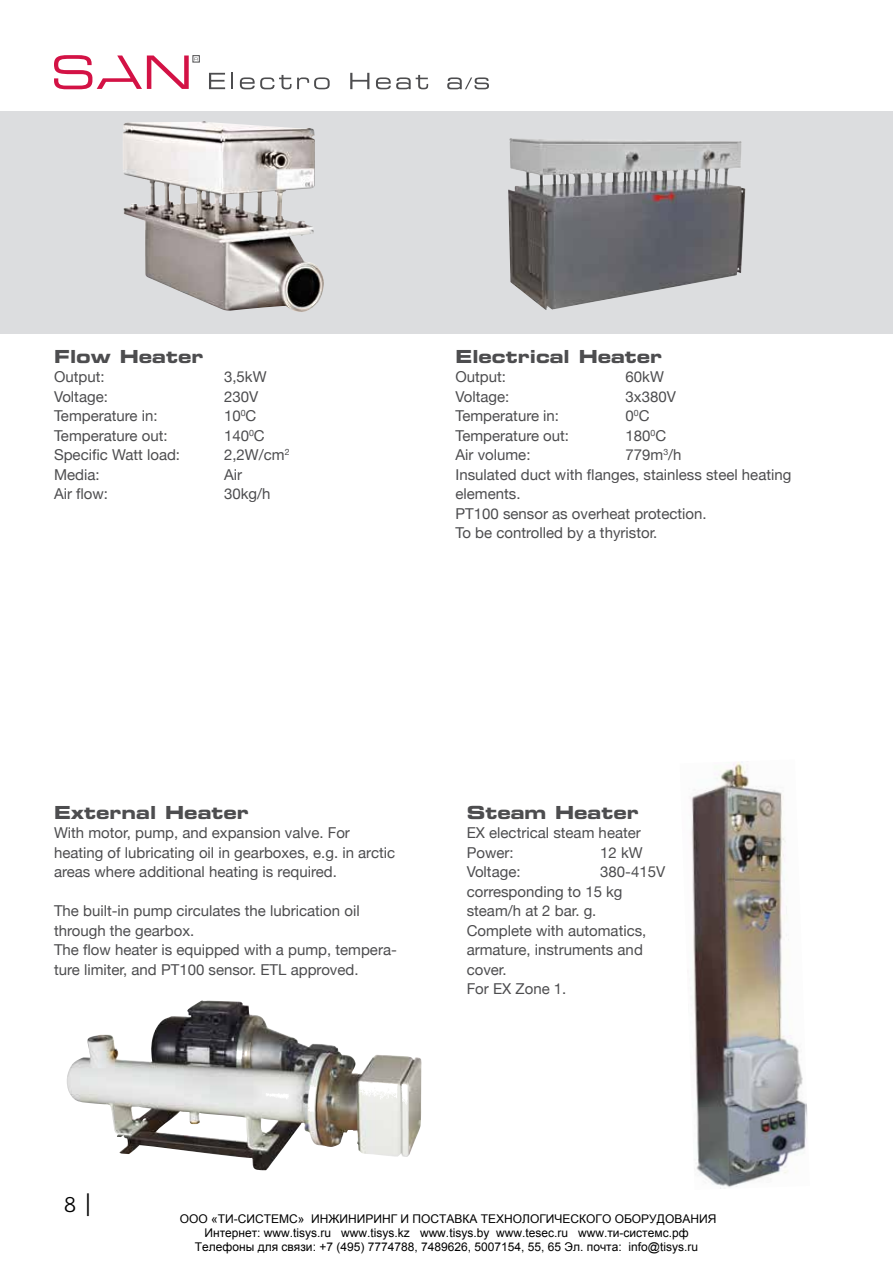
<style>
.page{position:relative;width:893px;height:1263px;background:#fff}
.page>*{position:absolute;margin:0;border:0;box-sizing:border-box;transform-origin:0 0}
.t1{font:300 21px "Aller";color:#000}
.t2{font:18px "Eurostile Bold Extended Two";color:#4d4d4f}
.t3{font:15px/19.5px "Helvetica Neue";color:#4d4d4f}
.t4{font:12px/14.4px "Arial";color:#000;text-align:center}
.s1{font-size:24px}
</style>
<div class="page">
<div style="left:0;top:112px;width:893px;height:222px;background:#dcdddf"></div>
<img style="left:123px;top:121px;width:201px;height:191px">
<img style="left:508px;top:138px;width:237px;height:172px">
<img style="left:690px;top:761px;width:118px;height:428px">
<img style="left:67px;top:1000px;width:355px;height:170px">
<svg style="left:209px;top:73px;width:16px;height:16px"></svg>
<svg style="left:231px;top:73px;width:2px;height:16px"></svg>
<svg style="left:240px;top:75px;width:90px;height:14px"></svg>
<svg style="left:350px;top:73px;width:19px;height:16px"></svg>
<svg style="left:376px;top:75px;width:52px;height:14px"></svg>
<svg style="left:447px;top:77px;width:42px;height:12px"></svg>
<div style="left:193px;top:55px;width:7px;height:7px;border:1px solid #4d4d4f"></div>
<svg style="left:54px;top:55px;width:144px;height:34px"></svg>
<p class="t2" style="left:54px;top:343px;width:151px">Flow Heater</p>
<p class="t3" style="left:54px;top:368px;width:52px">Output:</p>
<p class="t3" style="left:224px;top:368px;width:44px">3,5kW</p>
<p class="t3" style="left:54px;top:387px;width:55px">Voltage:</p>
<p class="t3" style="left:224px;top:387px;width:36px">230V</p>
<p class="t3" style="left:54px;top:407px;width:105px">Temperature in:</p>
<p class="t3" style="left:224px;top:407px;width:34px">10<sup>0</sup>C</p>
<p class="t3" style="left:54px;top:426px;width:115px">Temperature out:</p>
<p class="t3" style="left:224px;top:426px;width:42px">140<sup>0</sup>C</p>
<p class="t3" style="left:54px;top:446px;width:128px">Specific Watt load:</p>
<p class="t3" style="left:224px;top:446px;width:67px">2,2W/cm<sup>2</sup></p>
<p class="t3" style="left:54px;top:465px;width:47px">Media:</p>
<p class="t3" style="left:224px;top:465px;width:20px">Air</p>
<p class="t3" style="left:54px;top:485px;width:56px">Air flow:</p>
<p class="t3" style="left:224px;top:485px;width:48px">30kg/h</p>
<p class="t2" style="left:455px;top:343px;width:208px">Electrical Heater</p>
<p class="t3" style="left:455px;top:368px;width:52px">Output:</p>
<p class="t3" style="left:626px;top:368px;width:40px">60kW</p>
<p class="t3" style="left:455px;top:387px;width:55px">Voltage:</p>
<p class="t3" style="left:626px;top:387px;width:52px">3x380V</p>
<p class="t3" style="left:455px;top:407px;width:105px">Temperature in:</p>
<p class="t3" style="left:626px;top:407px;width:26px">0<sup>0</sup>C</p>
<p class="t3" style="left:455px;top:426px;width:115px">Temperature out:</p>
<p class="t3" style="left:626px;top:426px;width:42px">180<sup>0</sup>C</p>
<p class="t3" style="left:455px;top:446px;width:77px">Air volume:</p>
<p class="t3" style="left:455px;top:446px;width:337px;text-indent:170px">779m<sup>3</sup>/h<br>Insulated duct with flanges, stainless steel heating elements.<br>PT100 sensor as overheat protection.<br>To be controlled by a thyristor.</p>
<p class="t2" style="left:54px;top:799px;width:196px">External Heater</p>
<p class="t3" style="left:54px;top:824px;width:343px">With motor, pump, and expansion valve. For heating of lubricating oil in gearboxes, e.g. in arctic areas where additional heating is required.</p>
<p class="t3" style="left:54px;top:902px;width:344px">The built-in pump circulates the lubrication oil through the gearbox.<br>The flow heater is equipped with a pump, tempera&shy;ture limiter, and PT100 sensor. ETL approved.</p>
<p class="t2" style="left:467px;top:799px;width:174px">Steam Heater</p>
<p class="t3" style="left:467px;top:824px;width:176px">EX electrical steam heater<br>Power:</p>
<p class="t3" style="left:600px;top:843px;width:44px">12 kW</p>
<p class="t3" style="left:467px;top:863px;width:55px">Voltage:</p>
<p class="t3" style="left:467px;top:863px;width:200px;text-indent:134px">380-415V corresponding to 15 kg steam/h at 2 bar. g.<br>Complete with automatics, armature, instruments and cover.<br>For EX Zone 1.</p>
<h1 class="t1" style="left:64px;top:1191px;width:30px">8 <span class="s1">|</span></h1>
<p class="t4" style="left:180px;top:1211px;width:538px">ООО «ТИ-СИСТЕМС» ИНЖИНИРИНГ И ПОСТАВКА ТЕХНОЛОГИЧЕСКОГО ОБОРУДОВАНИЯ<br>Интернет: www.tisys.ru www.tisys.kz www.tisys.by www.tesec.ru www.ти-системс.рф<br>Телефоны для связи: +7 (495) 7774788, 7489626, 5007154, 55, 65 Эл. почта: info@tisys.ru</p>
</div>
